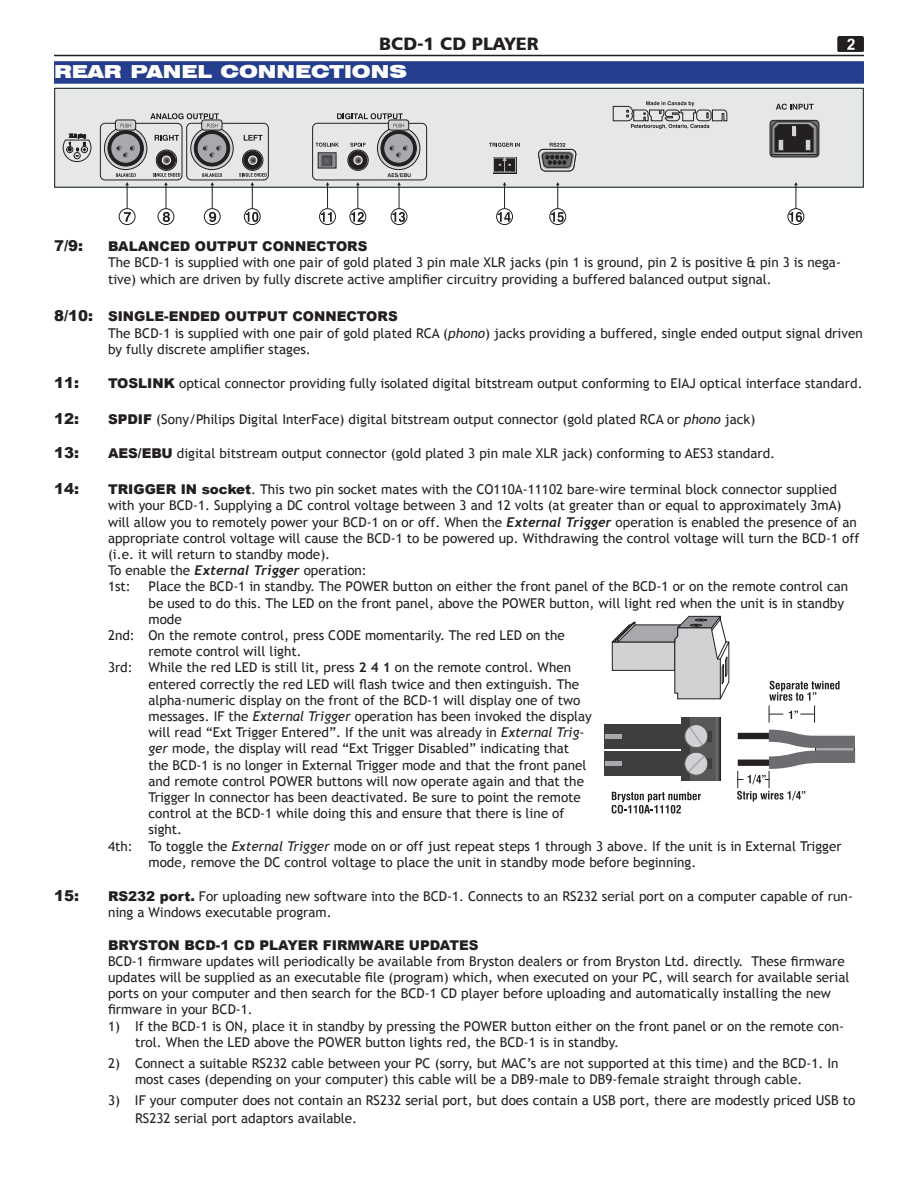
<style>
.page{position:relative;width:918px;height:1188px;background:#fff}
.page>*{position:absolute;margin:0;border:0;box-sizing:border-box;transform-origin:0 0}
.t1{font:900 expanded 18px "Swiss 721 BT";color:#fff}
.t2{font:18px "Humanist 777 BT Black B";color:#231f20}
.t3{font:900 15px "Arial";color:#231f20}
.t4{font:13.5px/16.2px "Trebuchet MS";color:#231f20}
.t5{font:900 13.5px "Arial";color:#231f20}
.s1{font-size:15px}
.s2{font-style:italic}
.s3{font-family:"Arial";font-weight:900}
.s4{font-family:"Trebuchet";font-weight:700;font-style:italic}
.s5{font-weight:700}
</style>
<div class="page">
<div style="left:55px;top:88px;width:808px;height:99px;background:#e6e7e9;border:1px solid #231f20"></div>
<svg style="left:776px;top:104px;width:38px;height:6px"></svg>
<svg style="left:612px;top:101px;width:116px;height:28px"></svg>
<div style="left:770px;top:120px;width:49px;height:37px;border:1px solid #231f20;border-radius:4px"></div>
<svg style="left:772px;top:122px;width:45px;height:33px"></svg>
<div style="left:119px;top:208px;width:16px;height:17px;border:1px solid #231f20;border-radius:50%"></div>
<div style="left:158px;top:208px;width:16px;height:17px;border:1px solid #231f20;border-radius:50%"></div>
<div style="left:204px;top:208px;width:16px;height:17px;border:1px solid #231f20;border-radius:50%"></div>
<div style="left:244px;top:208px;width:17px;height:17px;border:1px solid #231f20;border-radius:50%"></div>
<div style="left:319px;top:208px;width:17px;height:17px;border:1px solid #231f20;border-radius:50%"></div>
<div style="left:350px;top:208px;width:16px;height:17px;border:1px solid #231f20;border-radius:50%"></div>
<div style="left:391px;top:208px;width:16px;height:17px;border:1px solid #231f20;border-radius:50%"></div>
<div style="left:496px;top:208px;width:17px;height:17px;border:1px solid #231f20;border-radius:50%"></div>
<div style="left:550px;top:208px;width:16px;height:17px;border:1px solid #231f20;border-radius:50%"></div>
<div style="left:788px;top:208px;width:16px;height:17px;border:1px solid #231f20;border-radius:50%"></div>
<svg style="left:789px;top:182px;width:13px;height:40px"></svg>
<svg style="left:59px;top:113px;width:525px;height:109px"></svg>
<div style="left:54px;top:61px;width:810px;height:23px;background:#253f8e"></div>
<svg style="left:612px;top:792px;width:89px;height:22px"></svg>
<svg style="left:840px;top:748px;width:14px;height:3px"></svg>
<div style="left:815px;top:751px;width:40px;height:12px;background:#6c6d70"></div>
<div style="left:814px;top:736px;width:41px;height:12px;background:#6c6d70"></div>
<svg style="left:737px;top:681px;width:103px;height:121px"></svg>
<div style="left:681px;top:717px;width:9px;height:63px;background:#3e3e3f"></div>
<div style="left:690px;top:717px;width:27px;height:63px;background:#57585a"></div>
<div style="left:707px;top:759px;width:5px;height:10px;background:#3e3e3f"></div>
<div style="left:707px;top:731px;width:5px;height:10px;background:#3e3e3f"></div>
<svg style="left:717px;top:717px;width:3px;height:63px"></svg>
<svg style="left:684px;top:727px;width:26px;height:49px"></svg>
<div style="left:684px;top:724px;width:24px;height:24px;border:1px solid #57585a;border-radius:50%"></div>
<div style="left:605px;top:751px;width:76px;height:25px;background:#3e3e3f"></div>
<div style="left:605px;top:724px;width:76px;height:24px;background:#3e3e3f"></div>
<hr style="left:605px;top:762px;width:17px;height:4px;background:#a8a9ad">
<hr style="left:605px;top:734px;width:17px;height:4px;background:#a8a9ad">
<svg style="left:612px;top:615px;width:117px;height:84px"></svg>
<hr style="left:54px;top:55px;width:810px;height:1px;background:#231f20">
<div style="left:838px;top:36px;width:25px;height:16px;background:#231f20;border-radius:2px"></div>
<div style="left:837px;top:36px;width:27px;height:16px;border:1px solid #231f20;border-radius:2px"></div>
<svg style="left:847px;top:39px;width:8px;height:11px"></svg>
<p class="t2" style="left:379px;top:32px;width:161px">BCD-1 CD PLAYER</p>
<p class="t1" style="left:54px;top:61px;width:355px">REAR PANEL CONNECTIONS</p>
<p class="t3" style="left:54px;top:235px;width:31px">7/9:</p>
<p class="t5" style="left:108px;top:237px;width:261px">BALANCED OUTPUT CONNECTORS</p>
<p class="t4" style="left:108px;top:255px;width:735px">The BCD-1 is supplied with one pair of gold plated 3 pin male XLR jacks (pin 1 is ground, pin 2 is positive &amp; pin 3 is nega&shy;tive) which are driven by fully discrete active amplifier circuitry providing a buffered balanced output signal.</p>
<p class="t5" style="left:54px;top:307px;width:345px"><span class="s1">8/10:</span> SINGLE-ENDED OUTPUT CONNECTORS</p>
<p class="t4" style="left:108px;top:325px;width:756px">The BCD-1 is supplied with one pair of gold plated RCA (<span class="s2">phono</span>) jacks providing a buffered, single ended output signal driven by fully discrete amplifier stages.</p>
<p class="t3" style="left:54px;top:372px;width:27px">11:</p>
<p class="t4" style="left:108px;top:375px;width:756px"><span class="s3">TOSLINK</span> optical connector providing fully isolated digital bitstream output conforming to EIAJ optical interface standard.</p>
<p class="t3" style="left:54px;top:408px;width:27px">12:</p>
<p class="t4" style="left:108px;top:411px;width:649px"><span class="s3">SPDIF</span> (Sony/Philips Digital InterFace) digital bitstream output connector (gold plated RCA or <span class="s2">phono</span> jack)</p>
<p class="t3" style="left:54px;top:442px;width:27px">13:</p>
<p class="t4" style="left:108px;top:446px;width:669px"><span class="s3">AES/EBU</span> digital bitstream output connector (gold plated 3 pin male XLR jack) conforming to AES3 standard.</p>
<p class="t3" style="left:54px;top:478px;width:27px">14:</p>
<p class="t4" style="left:108px;top:482px;width:753px"><span class="s3">TRIGGER IN socket</span>. This two pin socket mates with the CO110A-11102 bare-wire terminal block connector supplied with your BCD-1. Supplying a DC control voltage between 3 and 12 volts (at greater than or equal to approximately 3mA) will allow you to remotely power your BCD-1 on or off. When the <span class="s4">External Trigger</span> operation is enabled the presence of an appropriate control voltage will cause the BCD-1 to be powered up. Withdrawing the control voltage will turn the BCD-1 off (i.e. it will return to standby mode).</p>
<p class="t4" style="left:108px;top:563px;width:260px">To enable the <span class="s4">External Trigger</span> operation:</p>
<p class="t4" style="left:108px;top:579px;width:24px">1st:</p>
<p class="t4" style="left:148px;top:579px;width:701px">Place the BCD-1 in standby. The POWER button on either the front panel of the BCD-1 or on the remote control can be used to do this. The LED on the front panel, above the POWER button, will light red when the unit is in standby mode</p>
<p class="t4" style="left:148px;top:627px;width:418px;text-indent:-40px">2nd: On the remote control, press CODE momentarily. The red LED on the remote control will light.</p>
<p class="t4" style="left:148px;top:660px;width:445px;text-indent:-40px">3rd: While the red LED is still lit, press <span class="s5">2 4 1</span> on the remote control. When entered correctly the red LED will flash twice and then extinguish. The alpha-numeric display on the front of the BCD-1 will display one of two messages. IF the <span class="s2">External Trigger</span> operation has been invoked the display will read “Ext Trigger Entered”. If the unit was already in <span class="s2">External Trig&shy;ger</span> mode, the display will read “Ext Trigger Disabled” indicating that the BCD-1 is no longer in External Trigger mode and that the front panel and remote control POWER buttons will now operate again and that the Trigger In connector has been deactivated. Be sure to point the remote control at the BCD-1 while doing this and ensure that there is line of sight.</p>
<p class="t4" style="left:148px;top:838px;width:695px;text-indent:-40px">4th: To toggle the <span class="s2">External Trigger</span> mode on or off just repeat steps 1 through 3 above. If the unit is in External Trigger mode, remove the DC control voltage to place the unit in standby mode before beginning.</p>
<p class="t3" style="left:54px;top:885px;width:27px">15:</p>
<p class="t4" style="left:108px;top:888px;width:747px"><span class="s3">RS232 port.</span> For uploading new software into the BCD-1. Connects to an RS232 serial port on a computer capable of run&shy;ning a Windows executable program.</p>
<p class="t5" style="left:108px;top:935px;width:372px">BRYSTON BCD-1 CD PLAYER FIRMWARE UPDATES</p>
<p class="t4" style="left:108px;top:953px;width:743px">BCD-1 firmware updates will periodically be available from Bryston dealers or from Bryston Ltd. directly. These firmware updates will be supplied as an executable file (program) which, when executed on your PC, will search for available serial ports on your computer and then search for the BCD-1 CD player before uploading and automatically installing the new firmware in your BCD-1.</p>
<p class="t4" style="left:135px;top:1018px;width:711px;text-indent:-27px">1) If the BCD-1 is ON, place it in standby by pressing the POWER button either on the front panel or on the remote con&shy;trol. When the LED above the POWER button lights red, the BCD-1 is in standby.</p>
<p class="t4" style="left:135px;top:1055px;width:705px;text-indent:-27px">2) Connect a suitable RS232 cable between your PC (sorry, but MAC’s are not supported at this time) and the BCD-1. In most cases (depending on your computer) this cable will be a DB9-male to DB9-female straight through cable.</p>
<p class="t4" style="left:135px;top:1091px;width:722px;line-height:18px;text-indent:-27px">3) IF your computer does not contain an RS232 serial port, but does contain a USB port, there are modestly priced USB to<br>RS232 serial port adaptors available.</p>
</div>
